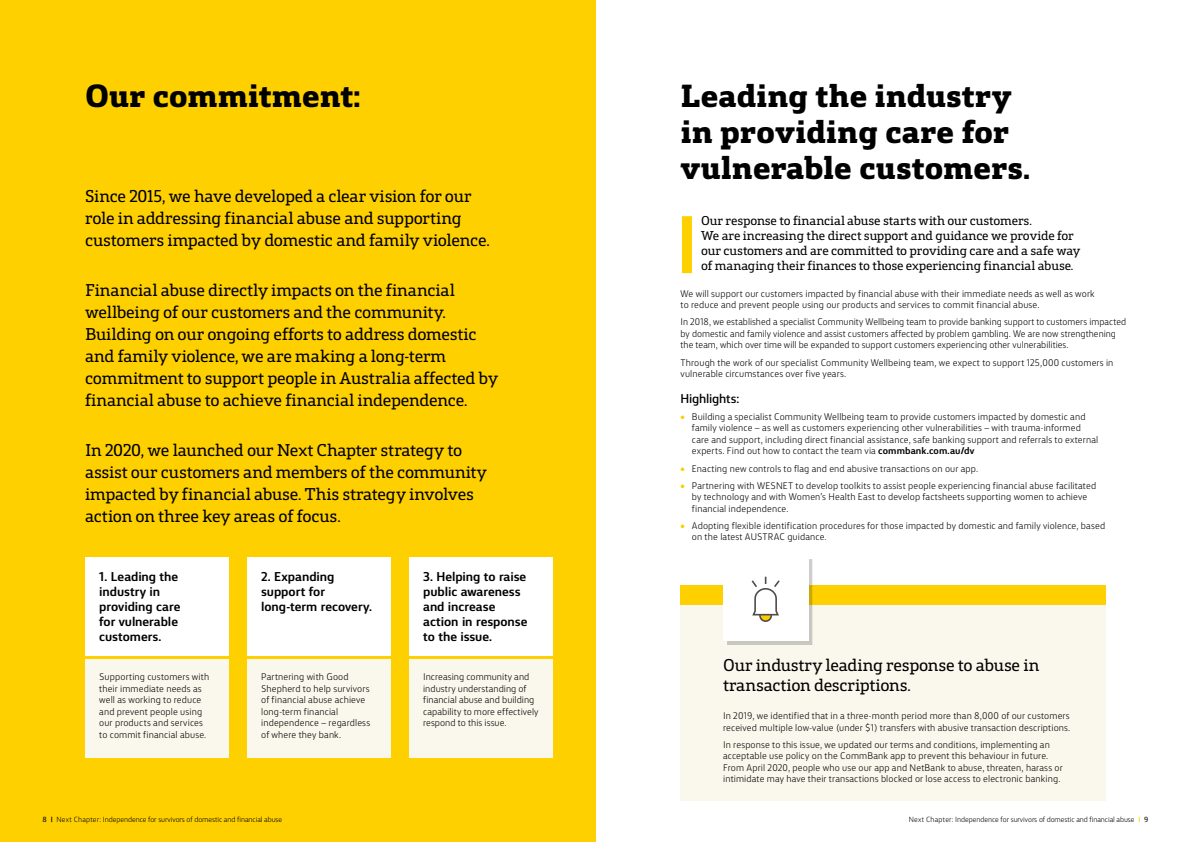
<style>
.page{position:relative;width:1191px;height:842px;background:#fff}
.page>*{position:absolute;margin:0;border:0;box-sizing:border-box;transform-origin:0 0}
.t1{font:800 30px/36px "CBA Slab";letter-spacing:-.01em;color:#000}
.t2{font:16px/22px "CBA Slab";letter-spacing:-.015em;color:#000}
.t3{font:12px/15px "CBA Slab";letter-spacing:-.015em;color:#000}
.t4{font:700 12px/15px "CBA Sans";letter-spacing:-.005em;color:#000}
.t5{font:500 12px "CBA Sans";letter-spacing:-.02em;color:#000}
.t6{font:300 9px/11.5px "CBA Sans";letter-spacing:.01em;color:#000}
.t7{font:300 7px "CBA Sans";letter-spacing:-.01em;color:#000}
.s1{font-weight:400}
.s2{font-weight:500}
.s3{font-weight:700;color:#ffd000}
.s4{font-weight:700}
.s5{font-weight:500;color:#ffd000}
</style>
<div class="page">
<div style="left:0;top:0;width:595px;height:842px;background:#ffd000"></div>
<div style="left:682px;top:216px;width:10px;height:57px;background:#ffd000"></div>
<div style="left:680px;top:598px;width:426px;height:202px;background:#faf8ed"></div>
<div style="left:680px;top:585px;width:426px;height:20px;background:#ffd000"></div>
<div style="left:726px;top:559px;width:86px;height:86px;background:#000;opacity:.2"></div>
<div style="left:723px;top:556px;width:85px;height:85px;background:#fff"></div>
<div style="left:760px;top:610px;width:11px;height:11px;background:#fc0;border-radius:6px"></div>
<div style="left:759px;top:609px;width:13px;height:13px;border:2px solid #4f4d4b;border-radius:50%"></div>
<svg style="left:751px;top:576px;width:29px;height:40px"></svg>
<div style="left:85px;top:659px;width:144px;height:99px;background:#faf8ed"></div>
<div style="left:85px;top:558px;width:144px;height:98px;background:#fff"></div>
<div style="left:247px;top:659px;width:144px;height:99px;background:#faf8ed"></div>
<div style="left:247px;top:558px;width:144px;height:98px;background:#fff"></div>
<div style="left:409px;top:659px;width:144px;height:99px;background:#faf8ed"></div>
<div style="left:409px;top:558px;width:144px;height:98px;background:#fff"></div>
<h1 class="t1" style="left:85px;top:79px;width:276px">Our commitment:</h1>
<h2 class="t2" style="left:85px;top:183px;width:406px">Since 2015, we have developed a clear vision for our role in addressing financial abuse and supporting customers impacted by domestic and family violence.</h2>
<p class="t2" style="left:85px;top:277px;width:415px">Financial abuse directly impacts on the financial wellbeing of our customers and the community.<br>Building on our ongoing efforts to address domestic and family violence, we are making a long-term commitment to support people in Australia affected by financial abuse to achieve financial independence.</p>
<h2 class="t2" style="left:85px;top:438px;width:403px">In 2020, we launched our Next Chapter strategy to assist our customers and members of the community impacted by financial abuse. This strategy involves action on three key areas of focus.</h2>
<h3 class="t4" style="left:99px;top:568px;width:83px">1. Leading the industry in providing care for vulnerable customers.</h3>
<p class="t6" style="left:99px;top:671px;width:112px">Supporting customers with their immediate needs as well as working to reduce and prevent people using our products and services to commit financial abuse.</p>
<h3 class="t4" style="left:261px;top:568px;width:112px">2. Expanding support for long-term recovery.</h3>
<p class="t6" style="left:261px;top:671px;width:110px">Partnering with Good<br>Shepherd to help survivors of financial abuse achieve long-term financial independence – regardless of where they bank.</p>
<p class="t7" style="left:43px;top:814px;width:241px"><span class="s1">8</span> <span class="s2">|</span> Next Chapter: Independence for survivors of domestic and financial abuse</p>
<h3 class="t4" style="left:423px;top:568px;width:106px">3. Helping to raise public awareness and increase action in response to the issue.</h3>
<p class="t6" style="left:423px;top:671px;width:117px">Increasing community and industry understanding of financial abuse and building capability to more effectively respond to this issue.</p>
<h1 class="t1" style="left:680px;top:79px;width:351px">Leading the industry in providing care for vulnerable customers.</h1>
<p class="t3" style="left:701px;top:212px;width:381px">Our response to financial abuse starts with our customers.<br>We are increasing the direct support and guidance we provide for our customers and are committed to providing care and a safe way of managing their finances to those experiencing financial abuse.</p>
<p class="t6" style="left:680px;top:287px;width:416px">We will support our customers impacted by financial abuse with their immediate needs as well as work to reduce and prevent people using our products and services to commit financial abuse.</p>
<p class="t6" style="left:680px;top:316px;width:447px">In 2018, we established a specialist Community Wellbeing team to provide banking support to customers impacted by domestic and family violence and assist customers affected by problem gambling. We are now strengthening the team, which over time will be expanded to support customers experiencing other vulnerabilities.</p>
<p class="t6" style="left:680px;top:356px;width:434px">Through the work of our specialist Community Wellbeing team, we expect to support 125,000 customers in vulnerable circumstances over five years.</p>
<h3 class="t5" style="left:680px;top:388px;width:60px">Highlights:</h3>
<p class="t6" style="left:692px;top:410px;width:408px;text-indent:-11px"><span class="s3">•</span> Building a specialist Community Wellbeing team to provide customers impacted by domestic and family violence – as well as customers experiencing other vulnerabilities – with trauma-informed care and support, including direct financial assistance, safe banking support and referrals to external experts. Find out how to contact the team via <span class="s4">commbank.com.au/dv</span></p>
<p class="t6" style="left:680px;top:462px;width:299px"><span class="s3">•</span> Enacting new controls to flag and end abusive transactions on our app.</p>
<p class="t6" style="left:692px;top:479px;width:406px;text-indent:-11px"><span class="s3">•</span> Partnering with WESNET to develop toolkits to assist people experiencing financial abuse facilitated by technology and with Women’s Health East to develop factsheets supporting women to achieve financial independence.</p>
<p class="t6" style="left:692px;top:519px;width:415px;text-indent:-11px"><span class="s3">•</span> Adopting flexible identification procedures for those impacted by domestic and family violence, based on the latest AUSTRAC guidance.</p>
<h2 class="t2" style="left:723px;top:654px;width:318px;line-height:19.2px">Our industry leading response to abuse in transaction descriptions.</h2>
<p class="t6" style="left:723px;top:709px;width:349px">In 2019, we identified that in a three-month period more than 8,000 of our customers received multiple low-value (under $1) transfers with abusive transaction descriptions.</p>
<p class="t6" style="left:723px;top:738px;width:341px">In response to this issue, we updated our terms and conditions, implementing an acceptable use policy on the CommBank app to prevent this behaviour in future.<br>From April 2020, people who use our app and NetBank to abuse, threaten, harass or intimidate may have their transactions blocked or lose access to electronic banking.</p>
<p class="t7" style="left:909px;top:814px;width:241px">Next Chapter: Independence for survivors of domestic and financial abuse <span class="s5">|</span> <span class="s1">9</span></p>
</div>
